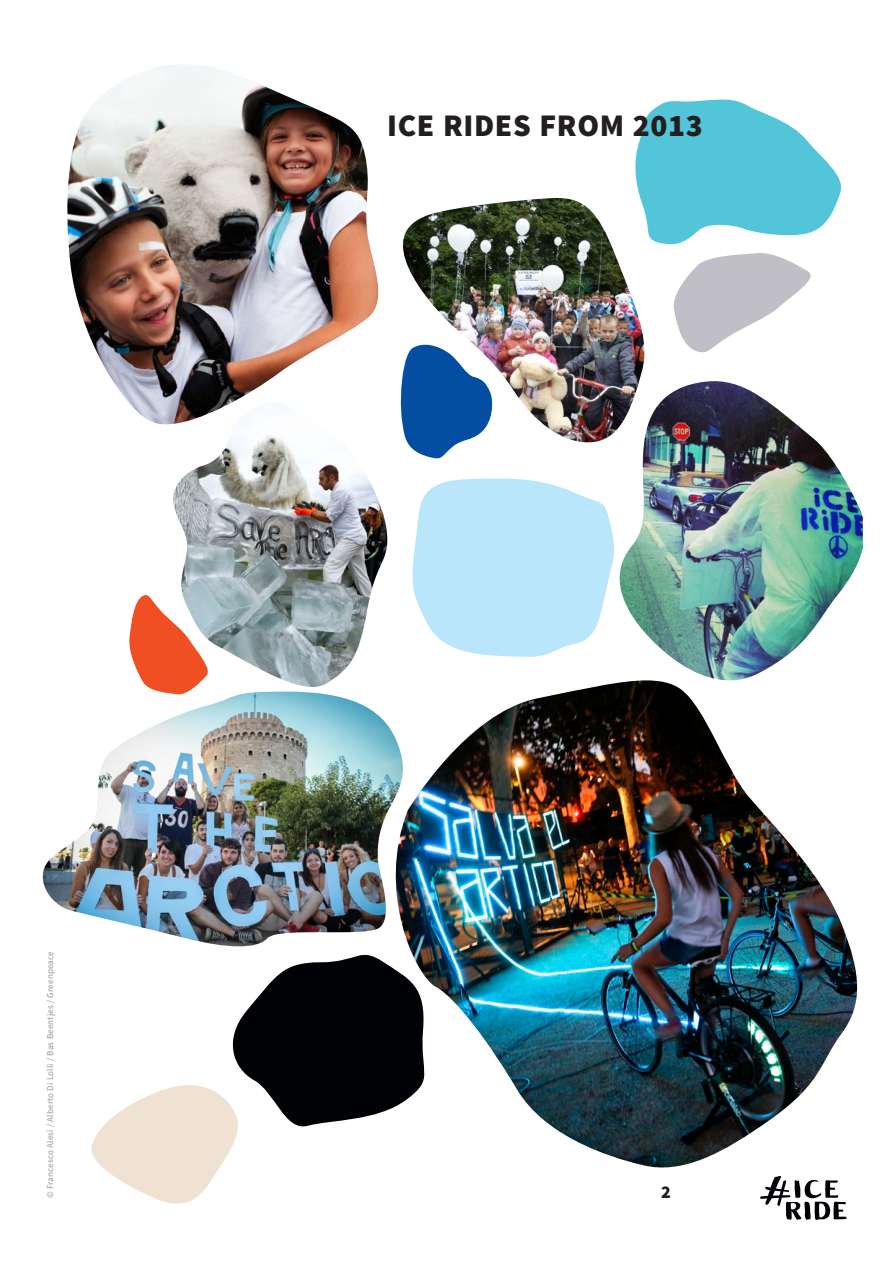
<style>
.page{position:relative;width:893px;height:1263px;background:#fff}
.page>*{position:absolute;margin:0;border:0;box-sizing:border-box;transform-origin:0 0}
.t1{font:900 31.5px "Source Sans Pro";letter-spacing:.02em;color:#231f20}
.t2{font:900 18px "Source Sans Pro";color:#231f20}
.t3{font:9px "Source Sans Pro";letter-spacing:.02em;color:#949698}
</style>
<div class="page">
<img style="left:404px;top:680px;width:454px;height:487px">
<img style="left:67px;top:65px;width:312px;height:359px">
<img style="left:42px;top:691px;width:362px;height:255px">
<svg style="left:412px;top:478px;width:202px;height:179px;background:#c4e9fb"></svg>
<svg style="left:400px;top:399px;width:61px;height:60px"></svg>
<img style="left:619px;top:381px;width:244px;height:299px">
<svg style="left:128px;top:595px;width:85px;height:101px"></svg>
<svg style="left:635px;top:99px;width:206px;height:254px"></svg>
<img style="left:173px;top:401px;width:214px;height:287px">
<img style="left:401px;top:198px;width:245px;height:244px">
<svg style="left:91px;top:946px;width:345px;height:258px"></svg>
<svg style="left:760px;top:1176px;width:87px;height:44px"></svg>
<p class="t3" style="left:44px;top:1198px;width:249px;rotate:-90deg">© Francesco Alesi / Alberto Di Lolli / Bas Beentjes / Greenpeace</p>
<h1 class="t1" style="left:387px;top:105px;width:174px">ICE RIDES FROM</h1>
<h1 class="t1" style="left:633px;top:105px;width:71px">2013</h1>
<h2 class="t2" style="left:661px;top:1181px;width:11px">2</h2>
</div>
